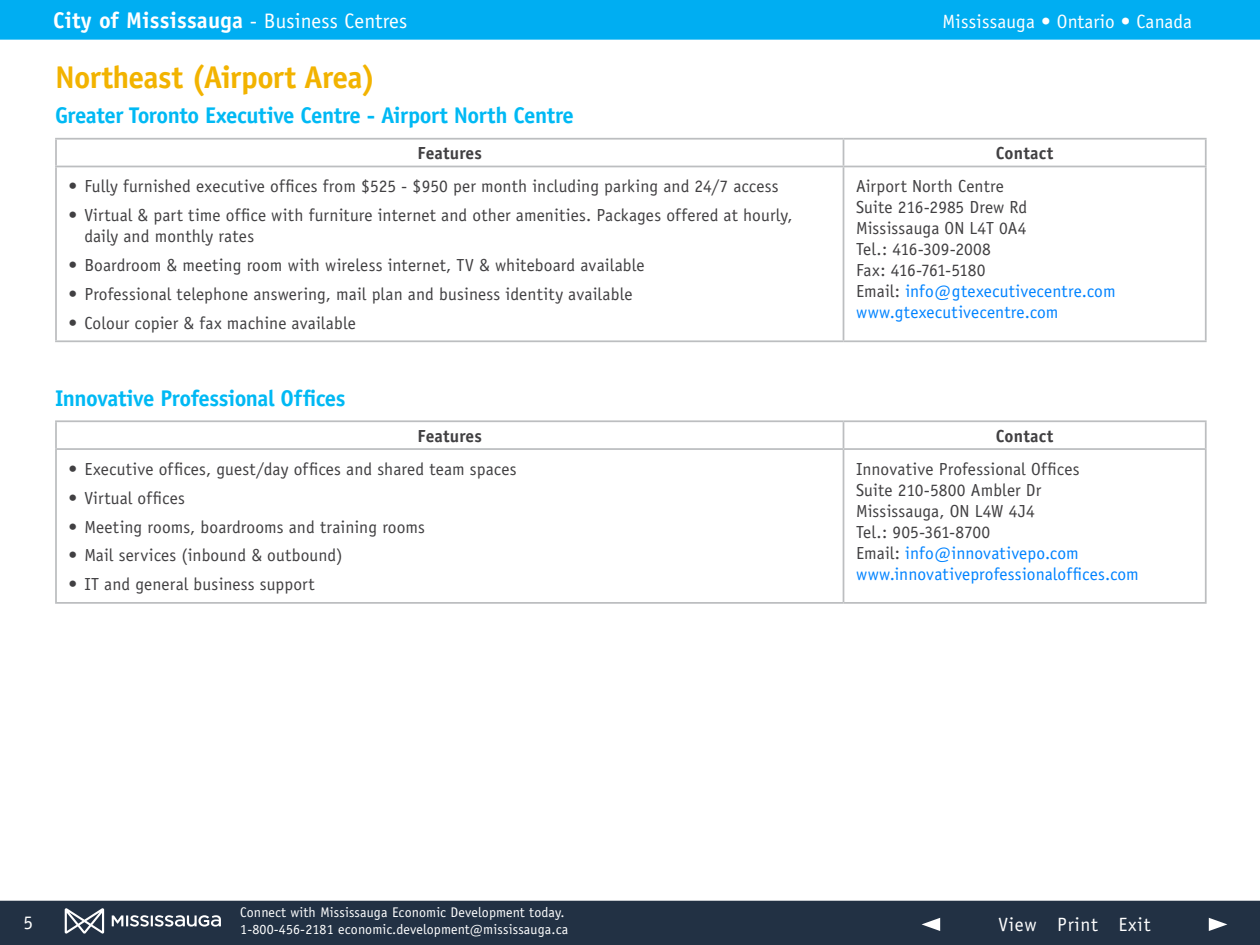
<style>
.page{position:relative;width:1260px;height:945px;background:#fff}
.page>*{position:absolute;margin:0;border:0;box-sizing:border-box;transform-origin:0 0}
.t1{font:700 31.5px "Officina Sans";letter-spacing:-.025em;color:#f2b300}
.t2{font:700 22.75px "Officina Sans";letter-spacing:-.02em;color:#00b9f4}
.t3{font:700 22.75px "Officina Sans";letter-spacing:.01em;color:#fff}
.t4{font:19.25px "Officina Sans";letter-spacing:.01em;color:#fff}
.t5{font:19.25px "Officina Sans";letter-spacing:.04em;color:#fff}
.t6{font:17.5px/21px "Officina Sans";letter-spacing:.005em;color:#414042}
.t7{font:700 17.5px "Officina Sans";letter-spacing:.005em;color:#414042}
.t8{font:14px/16.8px "Officina Sans";letter-spacing:.01em;color:#fff}
.s1{font-weight:400;font-size:21px}
.s2{color:#0083ff}
</style>
<div class="page">
<hr style="left:55px;top:138px;width:789px;height:2px;background:#bcbec0">
<hr style="left:55px;top:140px;width:2px;height:26px;background:#bcbec0">
<hr style="left:844px;top:138px;width:363px;height:2px;background:#bcbec0">
<svg style="left:843px;top:140px;width:1px;height:26px"></svg>
<hr style="left:1205px;top:140px;width:2px;height:26px;background:#bcbec0">
<hr style="left:55px;top:166px;width:789px;height:1px;background:#bcbec0">
<hr style="left:55px;top:167px;width:2px;height:173px;background:#bcbec0">
<hr style="left:844px;top:166px;width:363px;height:1px;background:#bcbec0">
<hr style="left:843px;top:167px;width:1px;height:173px;background:#bcbec0">
<hr style="left:1205px;top:167px;width:2px;height:173px;background:#bcbec0">
<hr style="left:55px;top:340px;width:789px;height:2px;background:#bcbec0">
<hr style="left:844px;top:340px;width:363px;height:2px;background:#bcbec0">
<hr style="left:55px;top:420px;width:788px;height:2px;background:#bcbec0">
<hr style="left:55px;top:422px;width:2px;height:26px;background:#bcbec0">
<hr style="left:843px;top:420px;width:364px;height:2px;background:#bcbec0">
<svg style="left:843px;top:422px;width:1px;height:26px"></svg>
<hr style="left:1205px;top:422px;width:2px;height:26px;background:#bcbec0">
<hr style="left:55px;top:448px;width:788px;height:2px;background:#bcbec0">
<hr style="left:55px;top:450px;width:2px;height:152px;background:#bcbec0">
<hr style="left:843px;top:448px;width:364px;height:2px;background:#bcbec0">
<hr style="left:843px;top:450px;width:1px;height:152px;background:#bcbec0">
<hr style="left:1205px;top:450px;width:2px;height:152px;background:#bcbec0">
<hr style="left:55px;top:602px;width:788px;height:2px;background:#bcbec0">
<hr style="left:843px;top:602px;width:364px;height:2px;background:#bcbec0">
<div style="left:0;top:900px;width:1260px;height:45px;background:#223144"></div>
<div style="left:0;top:0;width:1260px;height:40px;background:#00aef2"></div>
<svg style="left:1209px;top:918px;width:18px;height:13px"></svg>
<svg style="left:922px;top:918px;width:18px;height:13px"></svg>
<svg style="left:65px;top:908px;width:39px;height:26px"></svg>
<svg style="left:112px;top:915px;width:109px;height:12px"></svg>
<h2 class="t3" style="left:53px;top:6px;width:356px">City of Mississauga <span class="s1">- Business Centres</span></h2>
<p class="t4" style="left:943px;top:10px;width:251px">Mississauga • Ontario • Canada</p>
<h1 class="t1" style="left:55px;top:57px;width:322px">Northeast (Airport Area)</h1>
<h2 class="t2" style="left:55px;top:101px;width:520px">Greater Toronto Executive Centre - Airport North Centre</h2>
<p class="t7" style="left:418px;top:143px;width:66px">Features</p>
<p class="t7" style="left:996px;top:143px;width:59px">Contact</p>
<p class="t6" style="left:69px;top:176px;width:712px">• Fully furnished executive offices from $525 - $950 per month including parking and 24/7 access</p>
<p class="t6" style="left:84px;top:205px;width:710px;text-indent:-16px">• Virtual &amp; part time office with furniture internet and other amenities. Packages offered at hourly, daily and monthly rates</p>
<p class="t6" style="left:69px;top:255px;width:578px">• Boardroom &amp; meeting room with wireless internet, TV &amp; whiteboard available</p>
<p class="t6" style="left:69px;top:283px;width:565px">• Professional telephone answering, mail plan and business identity available</p>
<p class="t6" style="left:69px;top:312px;width:289px">• Colour copier &amp; fax machine available</p>
<p class="t6" style="left:856px;top:176px;width:261px">Airport North Centre<br>Suite 216-2985 Drew Rd<br>Mississauga ON L4T 0A4<br>Tel.: 416-309-2008<br>Fax: 416-761-5180<br>Email: <span class="s2">info@gtexecutivecentre.com www.gtexecutivecentre.com</span></p>
<h2 class="t2" style="left:55px;top:384px;width:292px">Innovative Professional Offices</h2>
<p class="t7" style="left:418px;top:425px;width:66px">Features</p>
<p class="t7" style="left:996px;top:425px;width:59px">Contact</p>
<p class="t6" style="left:69px;top:458px;width:449px">• Executive offices, guest/day offices and shared team spaces</p>
<p class="t6" style="left:69px;top:487px;width:118px">• Virtual offices</p>
<p class="t6" style="left:69px;top:516px;width:358px">• Meeting rooms, boardrooms and training rooms</p>
<p class="t6" style="left:69px;top:545px;width:276px">• Mail services (inbound &amp; outbound)</p>
<p class="t6" style="left:69px;top:574px;width:248px">• IT and general business support</p>
<p class="t6" style="left:856px;top:458px;width:284px">Innovative Professional Offices<br>Suite 210-5800 Ambler Dr<br>Mississauga, ON L4W 4J4<br>Tel.: 905-361-8700<br>Email: <span class="s2">info@innovativepo.com www.innovativeprofessionaloffices.com</span></p>
<p class="t4" style="left:24px;top:911px;width:11px">5</p>
<p class="t8" style="left:240px;top:904px;width:330px">Connect with Mississauga Economic Development today.<br>1-800-456-2181 economic.development@mississauga.ca</p>
<p class="t5" style="left:998px;top:913px;width:154px">View Print Exit</p>
</div>
